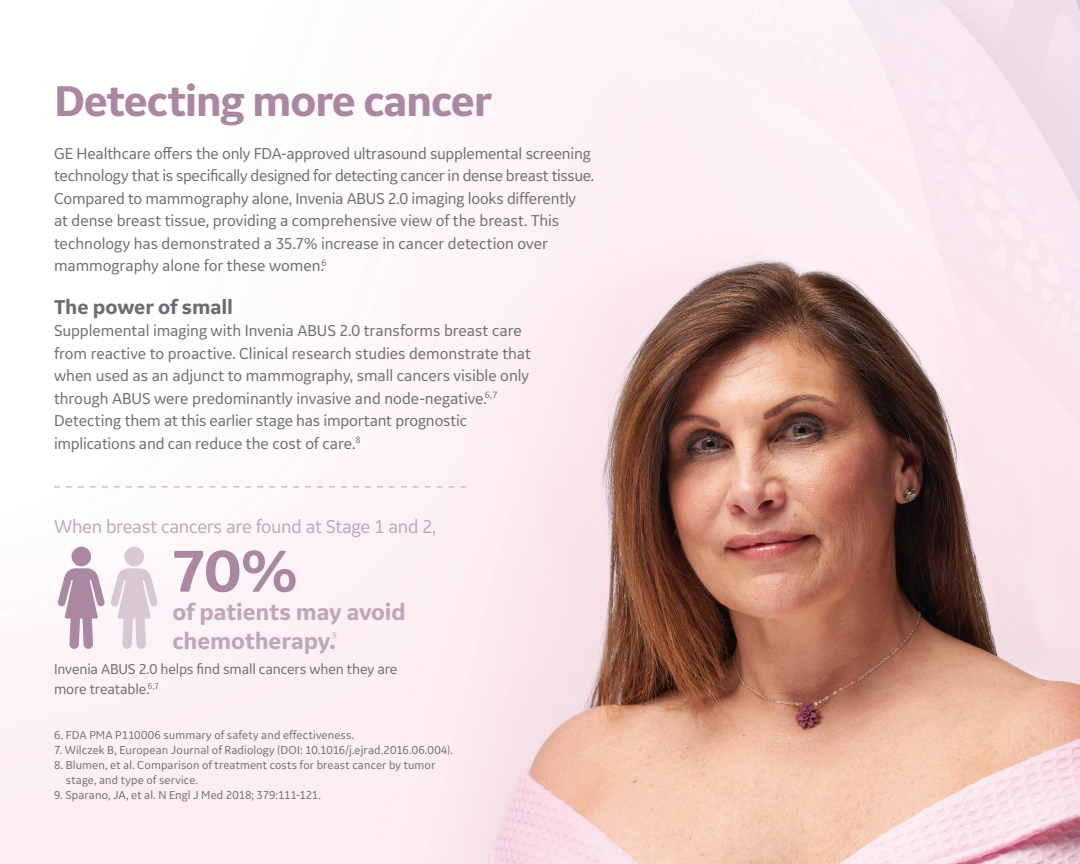
<style>
.page{position:relative;width:1080px;height:864px;background:#fff}
.page>*{position:absolute;margin:0;border:0;box-sizing:border-box;transform-origin:0 0}
.t1{font:700 61.65px "GE Inspira Sans";color:#ab88a2}
.t2{font:700 45px "GE Inspira Sans";letter-spacing:-.03em;color:#ab88a2}
.t3{font:700 24px/28.5px "GE Inspira Sans";letter-spacing:-.005em;color:#c0a6b9}
.t4{font:700 21px "GE Inspira Sans";letter-spacing:-.005em;color:#6c6d70}
.t5{font:19.5px "GE Inspira Sans";letter-spacing:-.02em;color:#c0a6b9}
.t6{font:16.5px/22.5px "GE Inspira Sans";letter-spacing:-.005em;color:#6c6d70}
.t7{font:15px/19.5px "GE Inspira Sans";letter-spacing:-.01em;color:#6c6d70}
.t8{font:12px/15px "GE Inspira Sans";letter-spacing:.01em;color:#6c6d70}
.t9{font:8.7px "GE Inspira Sans";color:#c0a6b9}
</style>
<div class="page">
<img style="left:0;top:0;width:1080px;height:864px">
<div style="left:72px;top:547px;width:19px;height:19px;background:#ab88a2;border-radius:50%"></div>
<div style="left:124px;top:547px;width:20px;height:19px;background:#d7c8d3;border-radius:50%"></div>
<svg style="left:58px;top:568px;width:100px;height:81px"></svg>
<svg style="left:54px;top:486px;width:413px;height:2px"></svg>
<p class="t2" style="left:54px;top:73px;width:439px">Detecting more cancer</p>
<p class="t6" style="left:54px;top:141px;width:542px">GE Healthcare offers the only FDA-approved ultrasound supplemental screening technology that is specifically designed for detecting cancer in dense breast tissue.<br>Compared to mammography alone, Invenia ABUS 2.0 imaging looks differently at dense breast tissue, providing a comprehensive view of the breast. This technology has demonstrated a 35.7% increase in cancer detection over mammography alone for these women.<sup>6</sup></p>
<p class="t4" style="left:54px;top:294px;width:181px">The power of small</p>
<p class="t6" style="left:54px;top:319px;width:479px">Supplemental imaging with Invenia ABUS 2.0 transforms breast care from reactive to proactive. Clinical research studies demonstrate that when used as an adjunct to mammography, small cancers visible only through ABUS were predominantly invasive and node-negative.<sup>6,7<br></sup>Detecting them at this earlier stage has important prognostic implications and can reduce the cost of care.<sup>8</sup></p>
<p class="t5" style="left:54px;top:514px;width:383px">When breast cancers are found at Stage 1 and 2,</p>
<p class="t1" style="left:170px;top:533px;width:129px">70%</p>
<p class="t3" style="left:172px;top:597px;width:235px">of patients may avoid chemotherapy.</p>
<p class="t9" style="left:332px;top:629px;width:6px">9</p>
<p class="t7" style="left:54px;top:659px;width:345px">Invenia ABUS 2.0 helps find small cancers when they are more treatable.<sup>6,7</sup></p>
<p class="t8" style="left:54px;top:728px;width:301px">6. FDA PMA P110006 summary of safety and effectiveness.</p>
<p class="t8" style="left:54px;top:743px;width:400px">7. Wilczek B, European Journal of Radiology (DOI: 10.1016/j.ejrad.2016.06.004).</p>
<p class="t8" style="left:66px;top:758px;width:371px;text-indent:-12px">8. Blumen, et al. Comparison of treatment costs for breast cancer by tumor stage, and type of service.</p>
<p class="t8" style="left:54px;top:788px;width:268px">9. Sparano, JA, et al. N Engl J Med 2018; 379:111-121.</p>
</div>
